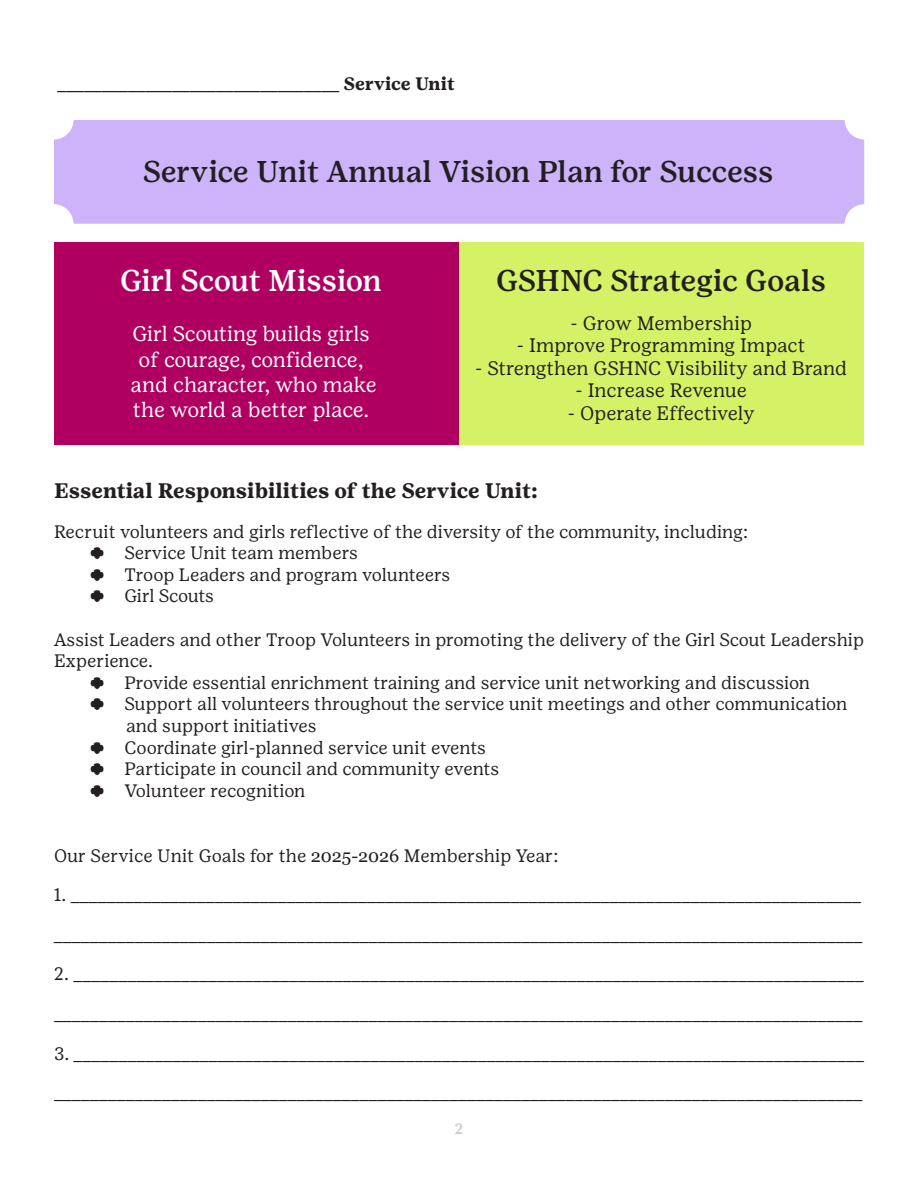
<style>
.page{position:relative;width:918px;height:1188px;background:#fff}
.page>*{position:absolute;margin:0;border:0;box-sizing:border-box;transform-origin:0 0}
.CHART_BODY_COPY{font:500 30px "Girl Scout Text";letter-spacing:-.01em;color:#231f20}
.CHART_BODY_COPY-2{font:500 30px "Girl Scout Text";letter-spacing:-.02em;color:#fff}
.CHART_BODY_COPY-3{font:21px "Girl Scout Text";letter-spacing:-.01em;color:#fff}
.CHART_BODY_COPY-4{font:700 21px "Girl Scout Text";color:#231f20}
.CHART_BODY_COPY-5{font:19.5px "Girl Scout Text";color:#231f20}
.CHART_BODY_COPY-6{font:18px/21.6px "Girl Scout Text";color:#231f20}
.CHART_BODY_COPY-7{font:700 18px "Girl Scout Text";color:#231f20}
.CHART_BODY_COPY-8{font:18px "Girl Scout Text";letter-spacing:-.025em;color:#231f20}
.t1{font:500 15px "Girl Scout Text";color:#c7c8ca}
.s1{font-family:"Girl Scout Shapes"}
.s2{font-family:"Georgia"}
</style>
<div class="page">
<div style="left:54px;top:120px;width:810px;height:104px;background:#ccb3fa"></div>
<div style="left:54px;top:242px;width:405px;height:203px;background:#af0061"></div>
<div style="left:459px;top:242px;width:405px;height:203px;background:#d5f267"></div>
<p class="CHART_BODY_COPY-7" style="left:58px;top:73px;width:399px">________________________________ Service Unit</p>
<p class="CHART_BODY_COPY" style="left:143px;top:155px;width:632px">Service Unit Annual Vision Plan for Success</p>
<p class="CHART_BODY_COPY-2" style="left:120px;top:263px;width:263px">Girl Scout Mission</p>
<p class="CHART_BODY_COPY-3" style="left:133px;top:322px;width:239px">Girl Scouting builds girls</p>
<p class="CHART_BODY_COPY-3" style="left:139px;top:347px;width:226px">of courage, confidence,</p>
<p class="CHART_BODY_COPY-3" style="left:131px;top:373px;width:248px">and character, who make</p>
<p class="CHART_BODY_COPY-3" style="left:133px;top:398px;width:238px">the world a better place.</p>
<p class="CHART_BODY_COPY" style="left:496px;top:263px;width:331px">GSHNC Strategic Goals</p>
<p class="CHART_BODY_COPY-5" style="left:570px;top:312px;width:183px">- Grow Membership</p>
<p class="CHART_BODY_COPY-5" style="left:517px;top:334px;width:290px">- Improve Programming Impact</p>
<p class="CHART_BODY_COPY-5" style="left:475px;top:357px;width:374px">- Strengthen GSHNC Visibility and Brand</p>
<p class="CHART_BODY_COPY-5" style="left:575px;top:379px;width:173px">- Increase Revenue</p>
<p class="CHART_BODY_COPY-5" style="left:568px;top:402px;width:189px">- Operate Effectively</p>
<p class="CHART_BODY_COPY-4" style="left:54px;top:478px;width:485px">Essential Responsibilities of the Service Unit:</p>
<p class="CHART_BODY_COPY-6" style="left:54px;top:521px;width:695px">Recruit volunteers and girls reflective of the diversity of the community, including:</p>
<p class="CHART_BODY_COPY-6" style="left:90px;top:542px;width:269px"><span class="s1">A</span> Service Unit team members</p>
<p class="CHART_BODY_COPY-6" style="left:90px;top:564px;width:362px"><span class="s1">A</span> Troop Leaders and program volunteers</p>
<p class="CHART_BODY_COPY-8" style="left:90px;top:586px;width:125px"><span class="s1">A</span> Girl Scouts</p>
<p class="CHART_BODY_COPY-6" style="left:54px;top:629px;width:812px">Assist Leaders and other Troop Volunteers in promoting the delivery of the Girl Scout Leadership<br>Experience.</p>
<p class="CHART_BODY_COPY-6" style="left:90px;top:672px;width:722px"><span class="s1">A</span> Provide essential enrichment training and service unit networking and discussion</p>
<p class="CHART_BODY_COPY-6" style="left:126px;top:693px;width:723px;text-indent:-36px"><span class="s1">A</span> Support all volunteers throughout the service unit meetings and other communication and support initiatives</p>
<p class="CHART_BODY_COPY-6" style="left:90px;top:737px;width:397px"><span class="s1">A</span> Coordinate girl-planned service unit events</p>
<p class="CHART_BODY_COPY-6" style="left:90px;top:758px;width:411px"><span class="s1">A</span> Participate in council and community events</p>
<p class="CHART_BODY_COPY-6" style="left:90px;top:780px;width:217px"><span class="s1">A</span> Volunteer recognition</p>
<p class="CHART_BODY_COPY-6" style="left:54px;top:845px;width:506px">Our Service Unit Goals for the <span class="s2">2025-2026</span> Membership Year:</p>
<p class="CHART_BODY_COPY-6" style="left:54px;top:875px;width:810px;line-height:39.6px">1. ________________________________________________________________________________________ __________________________________________________________________________________________</p>
<p class="CHART_BODY_COPY-6" style="left:54px;top:963px;width:811px">2. ________________________________________________________________________________________</p>
<p class="CHART_BODY_COPY-6" style="left:54px;top:1003px;width:810px">__________________________________________________________________________________________</p>
<p class="CHART_BODY_COPY-6" style="left:54px;top:1043px;width:812px">3. ________________________________________________________________________________________</p>
<p class="CHART_BODY_COPY-6" style="left:54px;top:1082px;width:810px">__________________________________________________________________________________________</p>
<p class="t1" style="left:455px;top:1120px;width:10px">2</p>
</div>
